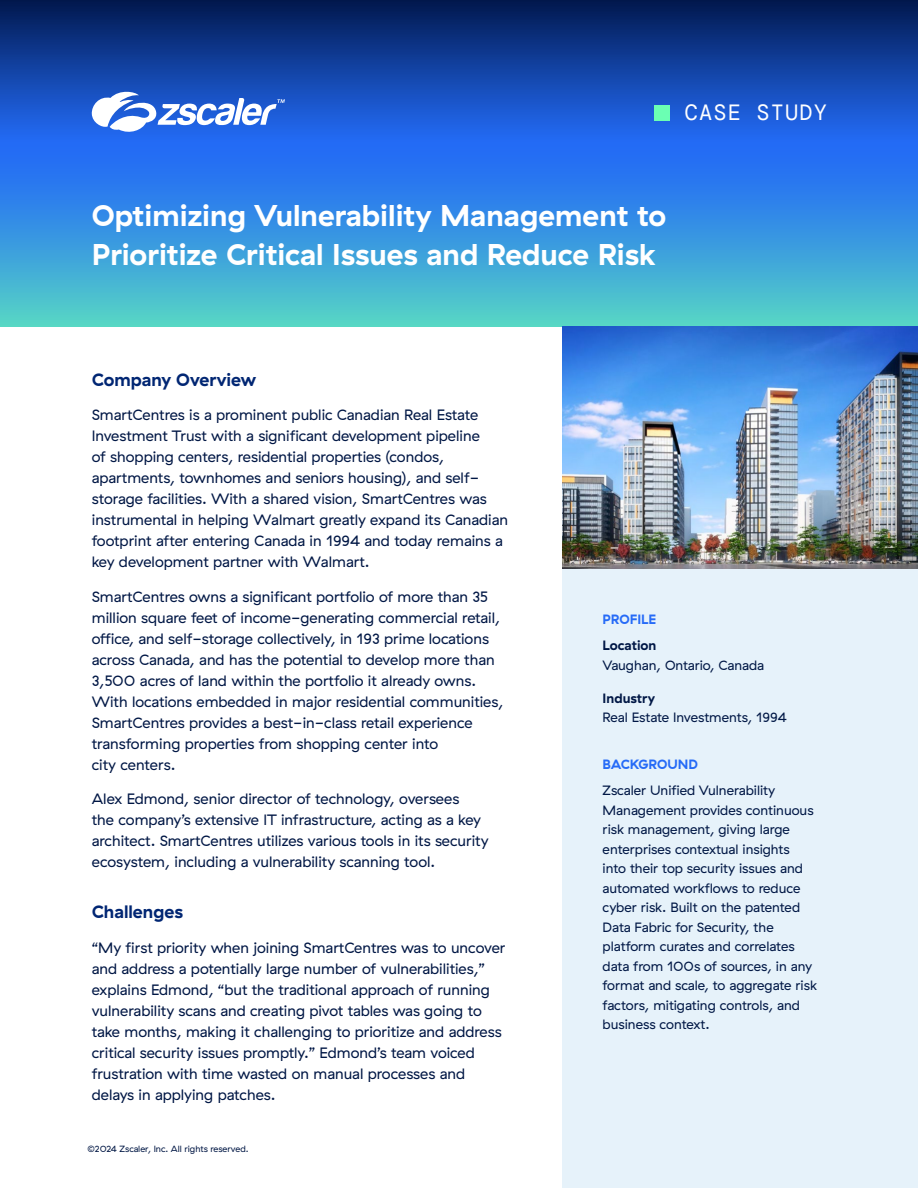
<style>
.page{position:relative;width:918px;height:1188px;background:#fff}
.page>*{position:absolute;margin:0;border:0;box-sizing:border-box;transform-origin:0 0}
.t1{font:700 30px/39px "GT Haptik ZS";color:#fff}
.t2{font:22.05px "DM Mono";letter-spacing:.05em;color:#fff}
.t3{font:700 18px "GT Haptik ZS";color:#012673}
.t4{font:15px/21px "GT Haptik ZS";color:#001745}
.t5{font:13.5px/19.5px "GT Haptik ZS";color:#001745}
.t6{font:700 13.5px "GT Haptik ZS";color:#266bf7}
.t7{font:700 13.5px "GT Haptik ZS";color:#001745}
.t8{font:9px "GT Haptik ZS";color:#001744}
</style>
<div class="page">
<svg style="left:0;top:0;width:918px;height:326px;background:#2873c5"></svg>
<div style="left:655px;top:105px;width:15px;height:15px;background:#6bffb3"></div>
<svg style="left:91px;top:89px;width:194px;height:46px"></svg>
<div style="left:563px;top:568px;width:355px;height:620px;background:#e6f2fa"></div>
<img style="left:563px;top:326px;width:355px;height:242px">
<h2 class="t2" style="left:685px;top:99px;width:144px">CASE STUDY</h2>
<h1 class="t1" style="left:92px;top:196px;width:576px">Optimizing Vulnerability Management to<br>Prioritize Critical Issues and Reduce Risk</h1>
<p class="t3" style="left:92px;top:368px;width:166px">Company Overview</p>
<p class="t4" style="left:92px;top:404px;width:418px">SmartCentres is a prominent public Canadian Real Estate Investment Trust with a significant development pipeline<br>of shopping centers, residential properties (condos, apartments, townhomes and seniors housing), and self&shy;storage facilities. With a shared vision, SmartCentres was instrumental in helping Walmart greatly expand its Canadian footprint after entering Canada in 1994 and today remains a key development partner with Walmart.</p>
<p class="t4" style="left:92px;top:586px;width:413px">SmartCentres owns a significant portfolio of more than 35 million square feet of income-generating commercial retail, office, and self-storage collectively, in 193 prime locations across Canada, and has the potential to develop more than 3,500 acres of land within the portfolio it already owns.<br>With locations embedded in major residential communities, SmartCentres provides a best-in-class retail experience transforming properties from shopping center into<br>city centers.</p>
<p class="t4" style="left:92px;top:788px;width:398px">Alex Edmond, senior director of technology, oversees<br>the company’s extensive IT infrastructure, acting as a key architect. SmartCentres utilizes various tools in its security ecosystem, including a vulnerability scanning tool.</p>
<p class="t3" style="left:92px;top:901px;width:93px">Challenges</p>
<p class="t4" style="left:92px;top:937px;width:415px">“My first priority when joining SmartCentres was to uncover and address a potentially large number of vulnerabilities,” explains Edmond, “but the traditional approach of running vulnerability scans and creating pivot tables was going to take months, making it challenging to prioritize and address critical security issues promptly.” Edmond’s team voiced frustration with time wasted on manual processes and delays in applying patches.</p>
<p class="t8" style="left:87px;top:1144px;width:163px">©2024 Zscaler, Inc. All rights reserved.</p>
<p class="t6" style="left:603px;top:611px;width:55px">PROFILE</p>
<p class="t7" style="left:603px;top:638px;width:55px">Location</p>
<p class="t5" style="left:603px;top:656px;width:163px">Vaughan, Ontario, Canada</p>
<p class="t7" style="left:603px;top:690px;width:54px">Industry</p>
<p class="t5" style="left:603px;top:708px;width:186px">Real Estate Investments, 1994</p>
<p class="t6" style="left:603px;top:756px;width:97px">BACKGROUND</p>
<p class="t5" style="left:603px;top:781px;width:216px">Zscaler Unified Vulnerability<br>Management provides continuous risk management, giving large enterprises contextual insights<br>into their top security issues and automated workflows to reduce cyber risk. Built on the patented<br>Data Fabric for Security, the platform curates and correlates data from 100s of sources, in any format and scale, to aggregate risk factors, mitigating controls, and business context.</p>
</div>
